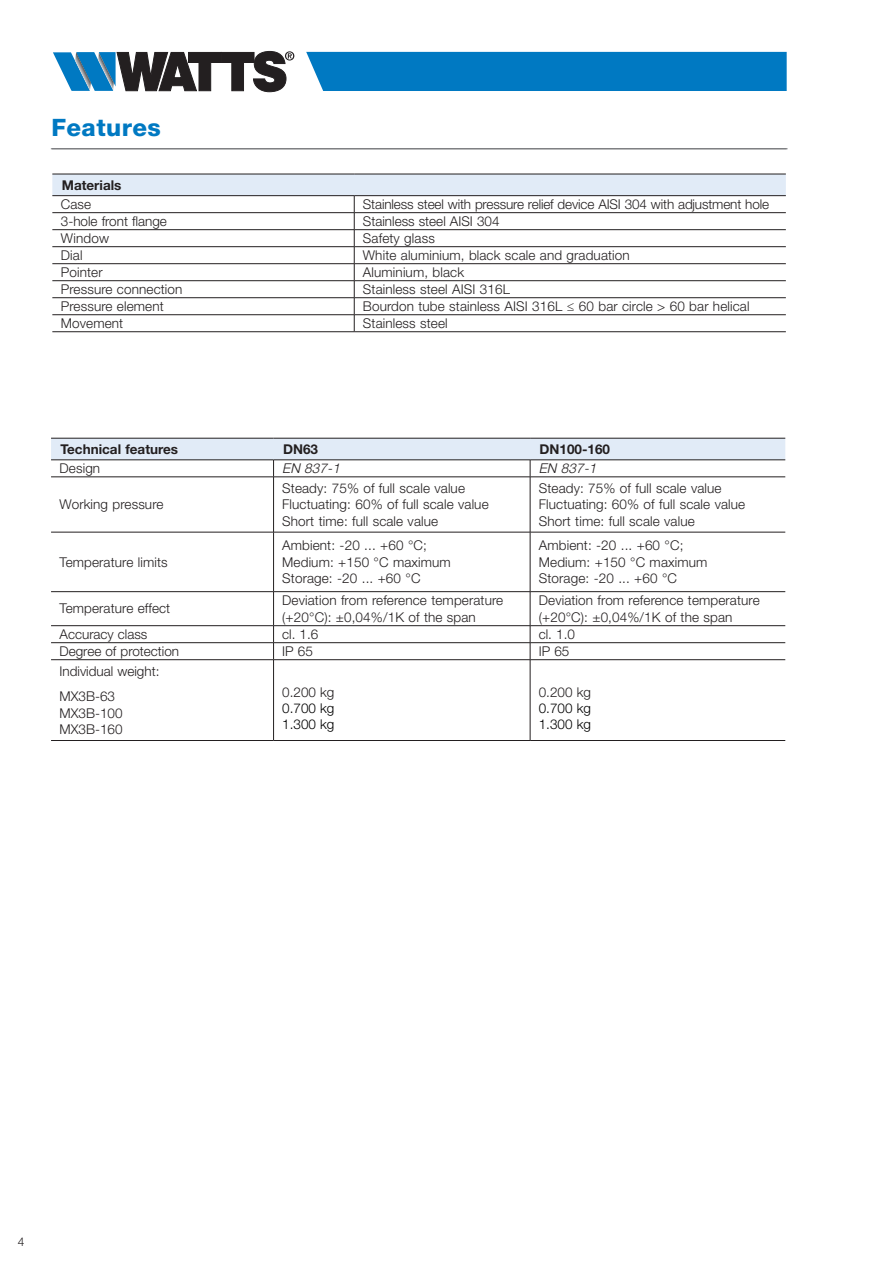
<style>
.page{position:relative;width:893px;height:1263px;background:#fff}
.page>*{position:absolute;margin:0;border:0;box-sizing:border-box;transform-origin:0 0}
.Normale{font:800 24px "Helvetica Neue LT Std";letter-spacing:.02em;color:#0079c2}
.t1{font:300 13.5px/16.5px "Helvetica Neue LT Std";letter-spacing:.01em;color:#231f20}
.t2{font:300 13.5px "Helvetica Neue LT Std";letter-spacing:-.01em;color:#231f20}
.tekst{font:700 13.5px "Helvetica Neue LT Std";color:#231f20}
.t3{font:300 13.5px "Helvetica Neue LT Std";color:#000}
.t4{font:italic 300 13.5px "Helvetica Neue LT Std";color:#231f20}
.t5{font:300 12px "Helvetica Neue LT Std";color:#231f20}
</style>
<div class="page">
<svg style="left:53px;top:51px;width:241px;height:41px"></svg>
<div style="left:306px;top:52px;width:481px;height:39px;background:#0079c2"></div>
<hr style="left:52px;top:148px;width:735px;height:1px;background:#757679">
<hr style="left:51px;top:148px;width:735px;height:1px;background:#757679">
<hr style="left:51px;top:477px;width:223px;height:1px;background:#231f20">
<hr style="left:274px;top:477px;width:256px;height:1px;background:#231f20">
<hr style="left:530px;top:477px;width:255px;height:1px;background:#231f20">
<hr style="left:51px;top:532px;width:223px;height:1px;background:#231f20">
<hr style="left:274px;top:532px;width:256px;height:1px;background:#231f20">
<hr style="left:530px;top:532px;width:255px;height:1px;background:#231f20">
<hr style="left:51px;top:625px;width:223px;height:1px;background:#231f20">
<hr style="left:274px;top:625px;width:256px;height:1px;background:#231f20">
<hr style="left:530px;top:625px;width:255px;height:1px;background:#231f20">
<hr style="left:51px;top:642px;width:223px;height:1px;background:#231f20">
<hr style="left:274px;top:642px;width:256px;height:1px;background:#231f20">
<hr style="left:530px;top:642px;width:255px;height:1px;background:#231f20">
<svg style="left:51px;top:439px;width:734px;height:38px"></svg>
<hr style="left:273px;top:477px;width:1px;height:55px;background:#231f20">
<hr style="left:530px;top:477px;width:1px;height:55px;background:#231f20">
<hr style="left:273px;top:532px;width:1px;height:59px;background:#231f20">
<hr style="left:530px;top:532px;width:1px;height:59px;background:#231f20">
<hr style="left:273px;top:592px;width:1px;height:33px;background:#231f20">
<hr style="left:530px;top:592px;width:1px;height:33px;background:#231f20">
<svg style="left:273px;top:626px;width:1px;height:33px"></svg>
<svg style="left:530px;top:626px;width:1px;height:33px"></svg>
<hr style="left:273px;top:660px;width:1px;height:80px;background:#231f20">
<hr style="left:530px;top:660px;width:1px;height:80px;background:#231f20">
<hr style="left:51px;top:438px;width:223px;height:1px;background:#231f20">
<hr style="left:274px;top:438px;width:256px;height:1px;background:#231f20">
<hr style="left:530px;top:438px;width:255px;height:1px;background:#231f20">
<hr style="left:51px;top:460px;width:223px;height:1px;background:#231f20">
<hr style="left:274px;top:460px;width:256px;height:1px;background:#231f20">
<hr style="left:530px;top:460px;width:255px;height:1px;background:#231f20">
<hr style="left:51px;top:591px;width:223px;height:1px;background:#231f20">
<hr style="left:274px;top:591px;width:256px;height:1px;background:#231f20">
<hr style="left:530px;top:591px;width:255px;height:1px;background:#231f20">
<hr style="left:51px;top:659px;width:223px;height:1px;background:#231f20">
<hr style="left:274px;top:659px;width:256px;height:1px;background:#231f20">
<hr style="left:530px;top:659px;width:255px;height:1px;background:#231f20">
<hr style="left:51px;top:740px;width:223px;height:1px;background:#231f20">
<hr style="left:274px;top:740px;width:256px;height:1px;background:#231f20">
<hr style="left:530px;top:740px;width:255px;height:1px;background:#231f20">
<svg style="left:52px;top:174px;width:734px;height:158px"></svg>
<p class="Normale" style="left:51px;top:113px;width:111px">Features</p>
<p class="tekst" style="left:62px;top:176px;width:61px">Materials</p>
<p class="t1" style="left:61px;top:196px;width:32px">Case</p>
<p class="t2" style="left:363px;top:196px;width:408px">Stainless steel with pressure relief device AISI 304 with adjustment hole</p>
<p class="t1" style="left:61px;top:213px;width:108px">3-hole front flange</p>
<p class="t1" style="left:363px;top:213px;width:138px">Stainless steel AISI 304</p>
<p class="t1" style="left:61px;top:230px;width:50px">Window</p>
<p class="t1" style="left:363px;top:230px;width:73px">Safety glass</p>
<p class="t1" style="left:61px;top:247px;width:23px">Dial</p>
<p class="t1" style="left:363px;top:247px;width:268px">White aluminium, black scale and graduation</p>
<p class="t1" style="left:61px;top:264px;width:43px">Pointer</p>
<p class="t1" style="left:363px;top:264px;width:103px">Aluminium, black</p>
<p class="t1" style="left:61px;top:281px;width:123px">Pressure connection</p>
<p class="t1" style="left:363px;top:281px;width:149px">Stainless steel AISI 316L</p>
<p class="t1" style="left:61px;top:298px;width:104px">Pressure element</p>
<p class="t1" style="left:363px;top:298px;width:388px">Bourdon tube stainless AISI 316L ≤ 60 bar circle &gt; 60 bar helical</p>
<p class="t1" style="left:61px;top:315px;width:64px">Movement</p>
<p class="t1" style="left:363px;top:315px;width:86px">Stainless steel</p>
<p class="tekst" style="left:60px;top:441px;width:119px">Technical features</p>
<p class="tekst" style="left:283px;top:441px;width:37px">DN63</p>
<p class="tekst" style="left:540px;top:441px;width:72px">DN100-160</p>
<p class="t1" style="left:60px;top:460px;width:42px">Design</p>
<p class="t4" style="left:282px;top:460px;width:62px">EN 837-1</p>
<p class="t4" style="left:539px;top:460px;width:62px">EN 837-1</p>
<p class="t1" style="left:60px;top:496px;width:105px">Working pressure</p>
<p class="t1" style="left:282px;top:479px;width:184px">Steady: 75% of full scale value</p>
<p class="t1" style="left:282px;top:496px;width:208px">Fluctuating: 60% of full scale value</p>
<p class="t1" style="left:282px;top:512px;width:157px">Short time: full scale value</p>
<p class="t1" style="left:539px;top:479px;width:184px">Steady: 75% of full scale value</p>
<p class="t1" style="left:539px;top:496px;width:208px">Fluctuating: 60% of full scale value</p>
<p class="t1" style="left:539px;top:512px;width:157px">Short time: full scale value</p>
<p class="t1" style="left:60px;top:553px;width:110px">Temperature limits</p>
<p class="t1" style="left:282px;top:537px;width:146px">Ambient: -20 ... +60 °C;</p>
<p class="t1" style="left:282px;top:553px;width:170px">Medium: +150 °C maximum</p>
<p class="t1" style="left:282px;top:570px;width:140px">Storage: -20 ... +60 °C</p>
<p class="t1" style="left:539px;top:537px;width:146px">Ambient: -20 ... +60 °C;</p>
<p class="t1" style="left:539px;top:553px;width:170px">Medium: +150 °C maximum</p>
<p class="t1" style="left:539px;top:570px;width:140px">Storage: -20 ... +60 °C</p>
<p class="t1" style="left:60px;top:600px;width:112px">Temperature effect</p>
<p class="t1" style="left:282px;top:592px;width:222px">Deviation from reference temperature (+20°C): ±0,04%/1K of the span</p>
<p class="t1" style="left:539px;top:592px;width:222px">Deviation from reference temperature (+20°C): ±0,04%/1K of the span</p>
<p class="t1" style="left:60px;top:626px;width:89px">Accuracy class</p>
<p class="t1" style="left:282px;top:626px;width:38px">cl. 1.6</p>
<p class="t1" style="left:539px;top:626px;width:38px">cl. 1.0</p>
<p class="t1" style="left:60px;top:643px;width:121px">Degree of protection</p>
<p class="t1" style="left:282px;top:643px;width:32px">IP 65</p>
<p class="t1" style="left:539px;top:643px;width:32px">IP 65</p>
<p class="t1" style="left:60px;top:663px;width:101px">Individual weight:</p>
<p class="t1" style="left:60px;top:688px;width:57px">MX3B-63</p>
<p class="t1" style="left:60px;top:704px;width:65px">MX3B-100</p>
<p class="t1" style="left:60px;top:720px;width:65px">MX3B-160</p>
<p class="t1" style="left:282px;top:683px;width:54px">0.200 kg</p>
<p class="t3" style="left:282px;top:700px;width:54px">0.700 kg</p>
<p class="t3" style="left:282px;top:716px;width:54px">1.300 kg</p>
<p class="t1" style="left:539px;top:683px;width:54px">0.200 kg</p>
<p class="t3" style="left:539px;top:700px;width:54px">0.700 kg</p>
<p class="t3" style="left:539px;top:716px;width:54px">1.300 kg</p>
<p class="t5" style="left:18px;top:1234px;width:8px">4</p>
</div>
